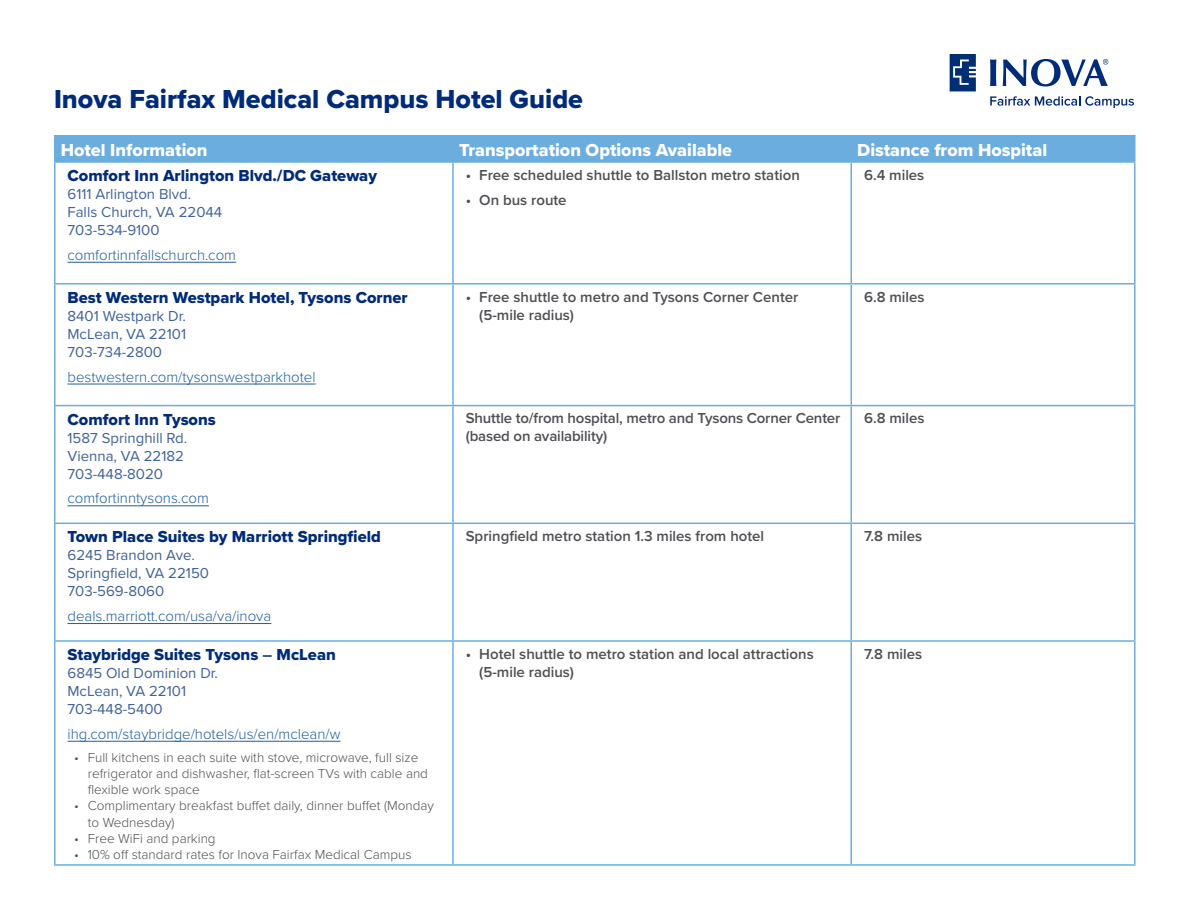
<style>
.page{position:relative;width:1188px;height:918px;background:#fff}
.page>*{position:absolute;margin:0;border:0;box-sizing:border-box;transform-origin:0 0}
.t1{font:27px "Proxima Nova Extrabld";color:#002b78}
.t2{font:18px "Proxima Nova Extrabld";color:#fff}
.t3{font:16.5px "Proxima Nova Extrabld";color:#002b78}
.t4{font:600 15px/18px "Proxima Nova";color:#4d4f53}
.t5{font:15px/18px "Proxima Nova";color:#406199}
.t6{font:300 15px "Proxima Nova";color:#215e9e}
.t7{font:300 13.5px/16.2px "Proxima Nova";color:#4d4f53}
.s1{font-family:"Proxima Nova";font-weight:600}
</style>
<div class="page">
<svg style="left:990px;top:59px;width:6px;height:27px"></svg>
<svg style="left:1003px;top:59px;width:105px;height:28px"></svg>
<svg style="left:990px;top:96px;width:144px;height:12px"></svg>
<svg style="left:950px;top:54px;width:26px;height:37px"></svg>
<div style="left:56px;top:136px;width:1078px;height:25px;background:#6caddf"></div>
<hr style="left:54px;top:135px;width:399px;height:1px;background:#6caddf">
<hr style="left:54px;top:136px;width:2px;height:25px;background:#6caddf">
<hr style="left:453px;top:135px;width:398px;height:1px;background:#6caddf">
<hr style="left:452px;top:136px;width:2px;height:25px;background:#6caddf">
<hr style="left:851px;top:135px;width:285px;height:1px;background:#6caddf">
<hr style="left:850px;top:136px;width:2px;height:25px;background:#6caddf">
<hr style="left:1134px;top:136px;width:2px;height:25px;background:#6caddf">
<hr style="left:54px;top:161px;width:399px;height:2px;background:#6caddf">
<hr style="left:453px;top:161px;width:398px;height:2px;background:#6caddf">
<hr style="left:851px;top:161px;width:285px;height:2px;background:#6caddf">
<hr style="left:54px;top:163px;width:2px;height:120px;background:#6caddf">
<hr style="left:452px;top:163px;width:2px;height:120px;background:#6caddf">
<hr style="left:850px;top:163px;width:2px;height:120px;background:#6caddf">
<hr style="left:1134px;top:163px;width:2px;height:120px;background:#6caddf">
<hr style="left:54px;top:283px;width:399px;height:2px;background:#6caddf">
<hr style="left:54px;top:285px;width:2px;height:120px;background:#6caddf">
<hr style="left:453px;top:283px;width:398px;height:2px;background:#6caddf">
<hr style="left:452px;top:285px;width:2px;height:120px;background:#6caddf">
<hr style="left:851px;top:283px;width:285px;height:2px;background:#6caddf">
<hr style="left:850px;top:285px;width:2px;height:120px;background:#6caddf">
<hr style="left:1134px;top:285px;width:2px;height:120px;background:#6caddf">
<hr style="left:54px;top:405px;width:399px;height:1px;background:#6caddf">
<hr style="left:54px;top:406px;width:2px;height:117px;background:#6caddf">
<hr style="left:453px;top:405px;width:398px;height:1px;background:#6caddf">
<hr style="left:452px;top:406px;width:2px;height:117px;background:#6caddf">
<hr style="left:851px;top:405px;width:285px;height:1px;background:#6caddf">
<hr style="left:850px;top:406px;width:2px;height:117px;background:#6caddf">
<hr style="left:1134px;top:406px;width:2px;height:117px;background:#6caddf">
<hr style="left:54px;top:523px;width:399px;height:1px;background:#6caddf">
<hr style="left:54px;top:524px;width:2px;height:116px;background:#6caddf">
<hr style="left:453px;top:523px;width:398px;height:1px;background:#6caddf">
<hr style="left:452px;top:524px;width:2px;height:116px;background:#6caddf">
<hr style="left:851px;top:523px;width:285px;height:1px;background:#6caddf">
<hr style="left:850px;top:524px;width:2px;height:116px;background:#6caddf">
<hr style="left:1134px;top:524px;width:2px;height:116px;background:#6caddf">
<hr style="left:54px;top:640px;width:399px;height:2px;background:#6caddf">
<hr style="left:54px;top:642px;width:2px;height:222px;background:#6caddf">
<hr style="left:453px;top:640px;width:398px;height:2px;background:#6caddf">
<hr style="left:452px;top:642px;width:2px;height:222px;background:#6caddf">
<hr style="left:851px;top:640px;width:285px;height:2px;background:#6caddf">
<hr style="left:850px;top:642px;width:2px;height:222px;background:#6caddf">
<hr style="left:1134px;top:642px;width:2px;height:222px;background:#6caddf">
<hr style="left:54px;top:864px;width:399px;height:2px;background:#6caddf">
<hr style="left:453px;top:864px;width:398px;height:2px;background:#6caddf">
<hr style="left:851px;top:864px;width:285px;height:2px;background:#6caddf">
<hr style="left:68px;top:262px;width:168px;height:1px;background:#215e9e">
<hr style="left:68px;top:384px;width:248px;height:1px;background:#215e9e">
<hr style="left:68px;top:506px;width:141px;height:1px;background:#215e9e">
<hr style="left:68px;top:623px;width:203px;height:1px;background:#215e9e">
<hr style="left:68px;top:741px;width:273px;height:1px;background:#215e9e">
<h1 class="t1" style="left:54px;top:79px;width:531px">Inova Fairfax Medical Campus Hotel Guide</h1>
<p class="t2" style="left:61px;top:137px;width:148px">Hotel Information</p>
<p class="t2" style="left:459px;top:137px;width:275px">Transportation Options Available</p>
<p class="t2" style="left:857px;top:137px;width:191px">Distance from Hospital</p>
<p class="t3" style="left:68px;top:163px;width:311px">Comfort Inn Arlington Blvd./DC Gateway</p>
<p class="t5" style="left:68px;top:184px;width:156px">6111 Arlington Blvd.<br>Falls Church, VA 22044<br>703-534-9100</p>
<p class="t6" style="left:68px;top:244px;width:170px">comfortinnfallschurch.com</p>
<p class="t4" style="left:466px;top:165px;width:336px">• Free scheduled shuttle to Ballston metro station</p>
<p class="t4" style="left:466px;top:190px;width:102px">• On bus route</p>
<p class="t4" style="left:864px;top:165px;width:62px">6.4 miles</p>
<p class="t3" style="left:68px;top:285px;width:342px">Best Western Westpark Hotel, Tysons Corner</p>
<p class="t5" style="left:68px;top:306px;width:120px;text-align:justify">8401 Westpark Dr.<br>McLean, VA 22101<br>703-734-2800</p>
<p class="t6" style="left:68px;top:365px;width:250px">bestwestern.com/tysonswestparkhotel</p>
<p class="t3" style="left:68px;top:407px;width:150px">Comfort Inn Tysons</p>
<p class="t5" style="left:68px;top:428px;width:121px">1587 Springhill Rd.<br>Vienna, VA 22182<br>703-448-8020</p>
<p class="t6" style="left:68px;top:487px;width:143px">comfortinntysons.com</p>
<p class="t3" style="left:68px;top:525px;width:315px">Town Place Suites by Marriott Springfield</p>
<p class="t5" style="left:68px;top:546px;width:143px">6245 Brandon Ave.<br>Springfield, VA 22150<br>703-569-8060</p>
<p class="t6" style="left:68px;top:605px;width:205px">deals.marriott.com/usa/va/inova</p>
<p class="t3" style="left:68px;top:642px;width:270px">Staybridge Suites Tysons <span class="s1">–</span> McLean</p>
<p class="t5" style="left:68px;top:663px;width:152px">6845 Old Dominion Dr.<br>McLean, VA 22101<br>703-448-5400</p>
<p class="t6" style="left:68px;top:723px;width:275px">ihg.com/staybridge/hotels/us/en/mclean/w</p>
<p class="t7" style="left:88px;top:748px;width:342px;text-indent:-14px">• Full kitchens in each suite with stove, microwave, full size refrigerator and dishwasher, flat-screen TVs with cable and flexible work space</p>
<p class="t7" style="left:88px;top:797px;width:348px;text-indent:-14px">• Complimentary breakfast buffet daily, dinner buffet (Monday to Wednesday)</p>
<p class="t7" style="left:74px;top:829px;width:143px">• Free WiFi and parking</p>
<p class="t7" style="left:74px;top:846px;width:339px">• 10% off standard rates for Inova Fairfax Medical Campus</p>
<p class="t4" style="left:479px;top:287px;width:321px;text-indent:-14px">• Free shuttle to metro and Tysons Corner Center (5-mile radius)</p>
<p class="t4" style="left:864px;top:287px;width:62px">6.8 miles</p>
<p class="t4" style="left:466px;top:409px;width:376px">Shuttle to/from hospital, metro and Tysons Corner Center (based on availability)</p>
<p class="t4" style="left:864px;top:409px;width:62px">6.8 miles</p>
<p class="t4" style="left:466px;top:527px;width:300px">Springfield metro station 1.3 miles from hotel</p>
<p class="t4" style="left:864px;top:527px;width:60px">7.8 miles</p>
<p class="t4" style="left:479px;top:644px;width:336px;text-indent:-14px">• Hotel shuttle to metro station and local attractions (5-mile radius)</p>
<p class="t4" style="left:864px;top:644px;width:60px">7.8 miles</p>
</div>
